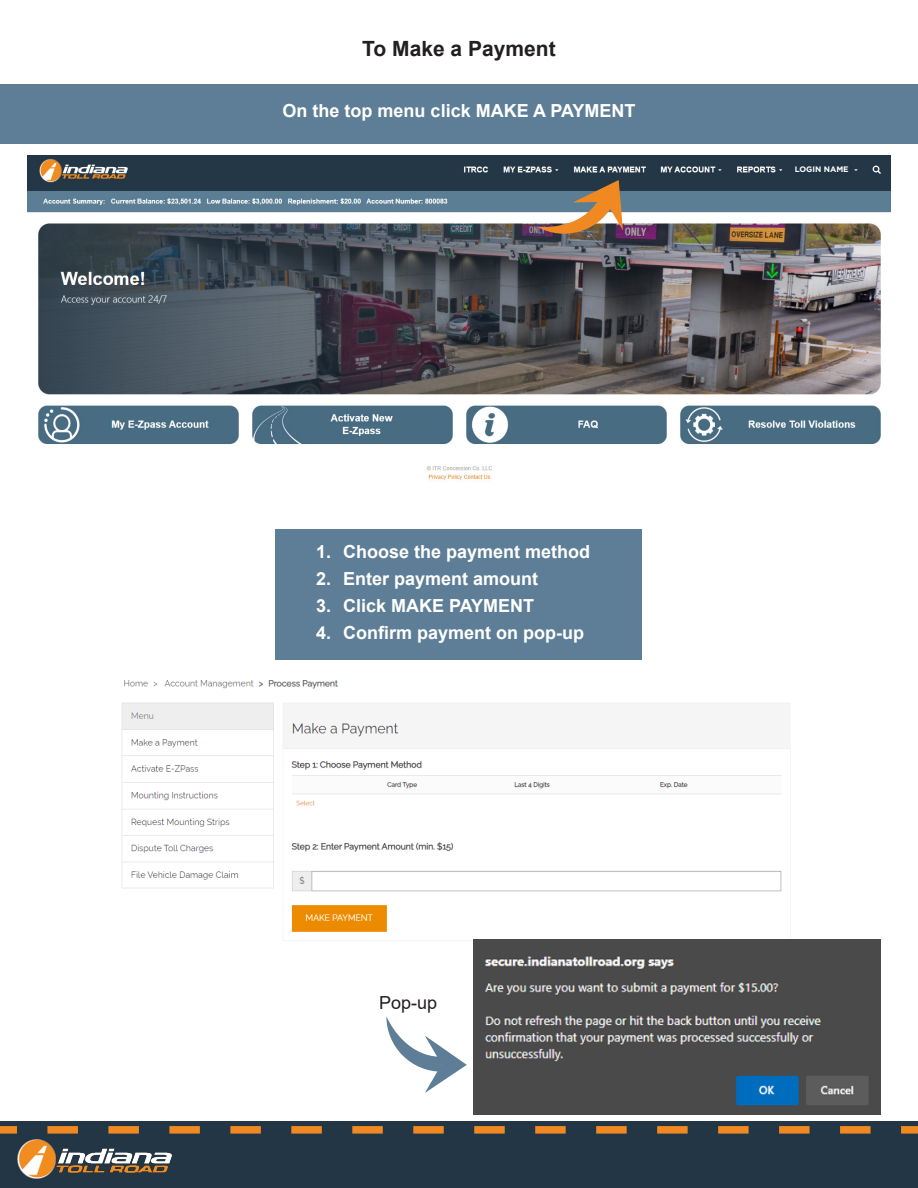
<style>
.page{position:relative;width:918px;height:1188px;background:#fff}
.page>*{position:absolute;margin:0;border:0;box-sizing:border-box;transform-origin:0 0}
.t1{font:700 21px "Arial";color:#231f20}
.t2{font:700 18px "Arial";color:#fff}
.t3{font:18px "Arial";color:#231f20}
.t4{font:700 7.95px "Gotham";color:#fff}
</style>
<div class="page">
<div style="left:0;top:1122px;width:918px;height:66px;background:#223645"></div>
<img style="left:17px;top:1139px;width:155px;height:40px">
<svg style="left:0;top:1126px;width:918px;height:8px"></svg>
<div style="left:0;top:84px;width:918px;height:59px;background:#5d7e96"></div>
<div style="left:276px;top:530px;width:366px;height:130px;background:#5d7e96"></div>
<img style="left:121px;top:680px;width:669px;height:279px">
<div style="left:383px;top:797px;width:320px;height:11px;background:#fff"></div>
<img style="left:474px;top:939px;width:407px;height:176px">
<svg style="left:386px;top:1016px;width:81px;height:77px"></svg>
<img style="left:27px;top:155px;width:864px;height:325px">
<svg style="left:537px;top:180px;width:86px;height:62px;background:#8e7965"></svg>
<div style="left:795px;top:164px;width:55px;height:13px;background:#223645"></div>
<p class="t1" style="left:362px;top:34px;width:195px">To Make a Payment</p>
<p class="t2" style="left:283px;top:98px;width:354px">On the top menu click MAKE A PAYMENT</p>
<p class="t2" style="left:316px;top:539px;width:276px">1. Choose the payment method</p>
<p class="t2" style="left:316px;top:566px;width:224px">2. Enter payment amount</p>
<p class="t2" style="left:316px;top:593px;width:220px">3. Click MAKE PAYMENT</p>
<p class="t2" style="left:316px;top:620px;width:270px">4. Confirm payment on pop-up</p>
<p class="t3" style="left:379px;top:990px;width:60px">Pop-up</p>
<p class="t4" style="left:795px;top:164px;width:55px">LOGIN NAME</p>
</div>
